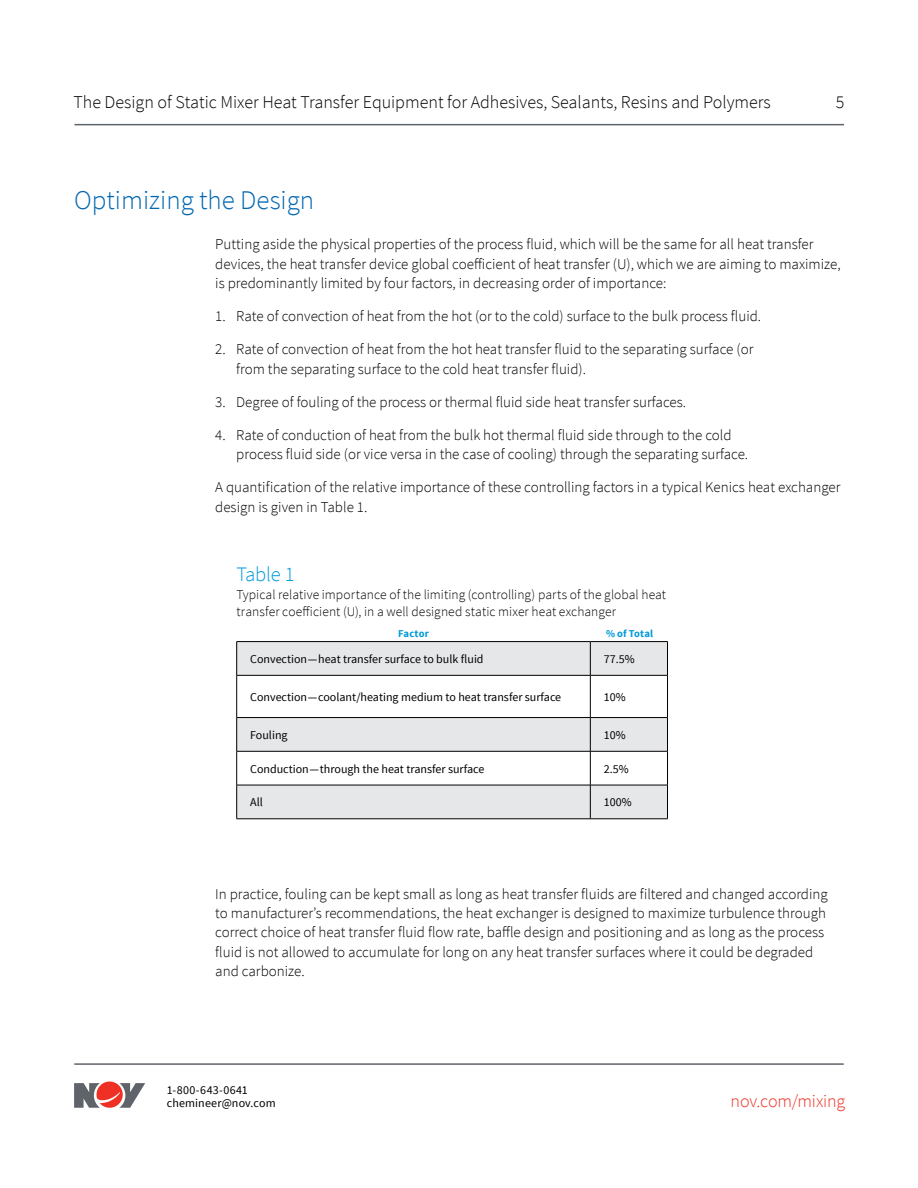
<style>
.page{position:relative;width:918px;height:1188px;background:#fff}
.page>*{position:absolute;margin:0;border:0;box-sizing:border-box;transform-origin:0 0}
.t1{font:300 27px "Source Sans Pro";color:#0067b1}
.t2{font:300 20.55px "Source Sans Pro";letter-spacing:-.015em;color:#009ada}
.t3{font:300 18px "Source Sans Pro";color:#000}
.t4{font:300 18px "Source Sans Pro";letter-spacing:-.01em;color:#ee3124}
.t5{font:300 15px/19.5px "Source Sans Pro";color:#000}
.t6{font:300 13.5px/18px "Source Sans Pro";letter-spacing:.005em;color:#000}
.t7{font:12px/13.5px "Source Sans Pro";color:#000}
.t8{font:700 10.5px "Source Sans Pro";letter-spacing:.015em;color:#009ada}
</style>
<div class="page">
<hr style="left:75px;top:124px;width:769px;height:1px;background:#5f636a">
<hr style="left:74px;top:1063px;width:770px;height:2px;background:#5f636a">
<svg style="left:74px;top:1082px;width:71px;height:26px"></svg>
<div style="left:237px;top:642px;width:430px;height:177px;background:#e6e7e8"></div>
<svg style="left:237px;top:676px;width:430px;height:109px"></svg>
<hr style="left:237px;top:641px;width:353px;height:1px;background:#000">
<hr style="left:236px;top:642px;width:1px;height:33px;background:#000">
<hr style="left:590px;top:641px;width:78px;height:1px;background:#000">
<hr style="left:590px;top:642px;width:1px;height:33px;background:#000">
<hr style="left:667px;top:642px;width:1px;height:33px;background:#000">
<hr style="left:237px;top:675px;width:353px;height:1px;background:#000">
<hr style="left:236px;top:676px;width:1px;height:41px;background:#000">
<hr style="left:590px;top:675px;width:78px;height:1px;background:#000">
<hr style="left:590px;top:676px;width:1px;height:41px;background:#000">
<hr style="left:667px;top:676px;width:1px;height:41px;background:#000">
<hr style="left:237px;top:717px;width:353px;height:1px;background:#000">
<hr style="left:236px;top:718px;width:1px;height:33px;background:#000">
<hr style="left:590px;top:717px;width:78px;height:1px;background:#000">
<hr style="left:590px;top:718px;width:1px;height:33px;background:#000">
<hr style="left:667px;top:718px;width:1px;height:33px;background:#000">
<hr style="left:237px;top:751px;width:353px;height:1px;background:#000">
<hr style="left:236px;top:751px;width:1px;height:34px;background:#000">
<hr style="left:590px;top:751px;width:78px;height:1px;background:#000">
<hr style="left:590px;top:751px;width:1px;height:34px;background:#000">
<hr style="left:667px;top:751px;width:1px;height:34px;background:#000">
<hr style="left:237px;top:785px;width:353px;height:1px;background:#000">
<hr style="left:236px;top:785px;width:1px;height:34px;background:#000">
<hr style="left:590px;top:785px;width:78px;height:1px;background:#000">
<hr style="left:590px;top:785px;width:1px;height:34px;background:#000">
<hr style="left:667px;top:785px;width:1px;height:34px;background:#000">
<hr style="left:237px;top:819px;width:353px;height:1px;background:#000">
<hr style="left:590px;top:819px;width:78px;height:1px;background:#000">
<p class="t3" style="left:73px;top:91px;width:699px">The Design of Static Mixer Heat Transfer Equipment for Adhesives, Sealants, Resins and Polymers</p>
<p class="t3" style="left:836px;top:91px;width:10px">5</p>
<h1 class="t1" style="left:74px;top:184px;width:242px">Optimizing the Design</h1>
<p class="t5" style="left:215px;top:234px;width:627px">Putting aside the physical properties of the process fluid, which will be the same for all heat transfer devices, the heat transfer device global coefficient of heat transfer (U), which we are aiming to maximize, is predominantly limited by four factors, in decreasing order of importance:</p>
<p class="t5" style="left:215px;top:306px;width:547px">1. Rate of convection of heat from the hot (or to the cold) surface to the bulk process fluid.</p>
<p class="t5" style="left:236px;top:339px;width:519px;text-indent:-21px">2. Rate of convection of heat from the hot heat transfer fluid to the separating surface (or from the separating surface to the cold heat transfer fluid).</p>
<p class="t5" style="left:215px;top:392px;width:472px">3. Degree of fouling of the process or thermal fluid side heat transfer surfaces.</p>
<p class="t5" style="left:236px;top:425px;width:514px;text-indent:-21px">4. Rate of conduction of heat from the bulk hot thermal fluid side through to the cold process fluid side (or vice versa in the case of cooling) through the separating surface.</p>
<p class="t5" style="left:215px;top:477px;width:627px">A quantification of the relative importance of these controlling factors in a typical Kenics heat exchanger design is given in Table 1.</p>
<h2 class="t2" style="left:236px;top:561px;width:60px">Table 1</h2>
<p class="t6" style="left:236px;top:585px;width:431px">Typical relative importance of the limiting (controlling) parts of the global heat transfer coefficient (U), in a well designed static mixer heat exchanger</p>
<p class="t8" style="left:398px;top:627px;width:32px">Factor</p>
<p class="t8" style="left:606px;top:627px;width:49px">% of Total</p>
<p class="t7" style="left:250px;top:652px;width:235px">Convection—heat transfer surface to bulk fluid</p>
<p class="t7" style="left:604px;top:652px;width:32px">77.5%</p>
<p class="t7" style="left:250px;top:690px;width:313px">Convection—coolant/heating medium to heat transfer surface</p>
<p class="t7" style="left:604px;top:690px;width:23px">10%</p>
<p class="t7" style="left:250px;top:728px;width:39px">Fouling</p>
<p class="t7" style="left:604px;top:728px;width:23px">10%</p>
<p class="t7" style="left:250px;top:762px;width:236px">Conduction—through the heat transfer surface</p>
<p class="t7" style="left:604px;top:762px;width:26px">2.5%</p>
<p class="t7" style="left:250px;top:796px;width:14px">All</p>
<p class="t7" style="left:604px;top:796px;width:29px">100%</p>
<p class="t5" style="left:215px;top:884px;width:614px">In practice, fouling can be kept small as long as heat transfer fluids are filtered and changed according to manufacturer’s recommendations, the heat exchanger is designed to maximize turbulence through correct choice of heat transfer fluid flow rate, baffle design and positioning and as long as the process fluid is not allowed to accumulate for long on any heat transfer surfaces where it could be degraded and carbonize.</p>
<p class="t7" style="left:167px;top:1083px;width:110px">1-800-643-0641 chemineer@nov.com</p>
<p class="t4" style="left:731px;top:1090px;width:116px">nov.com/mixing</p>
</div>
